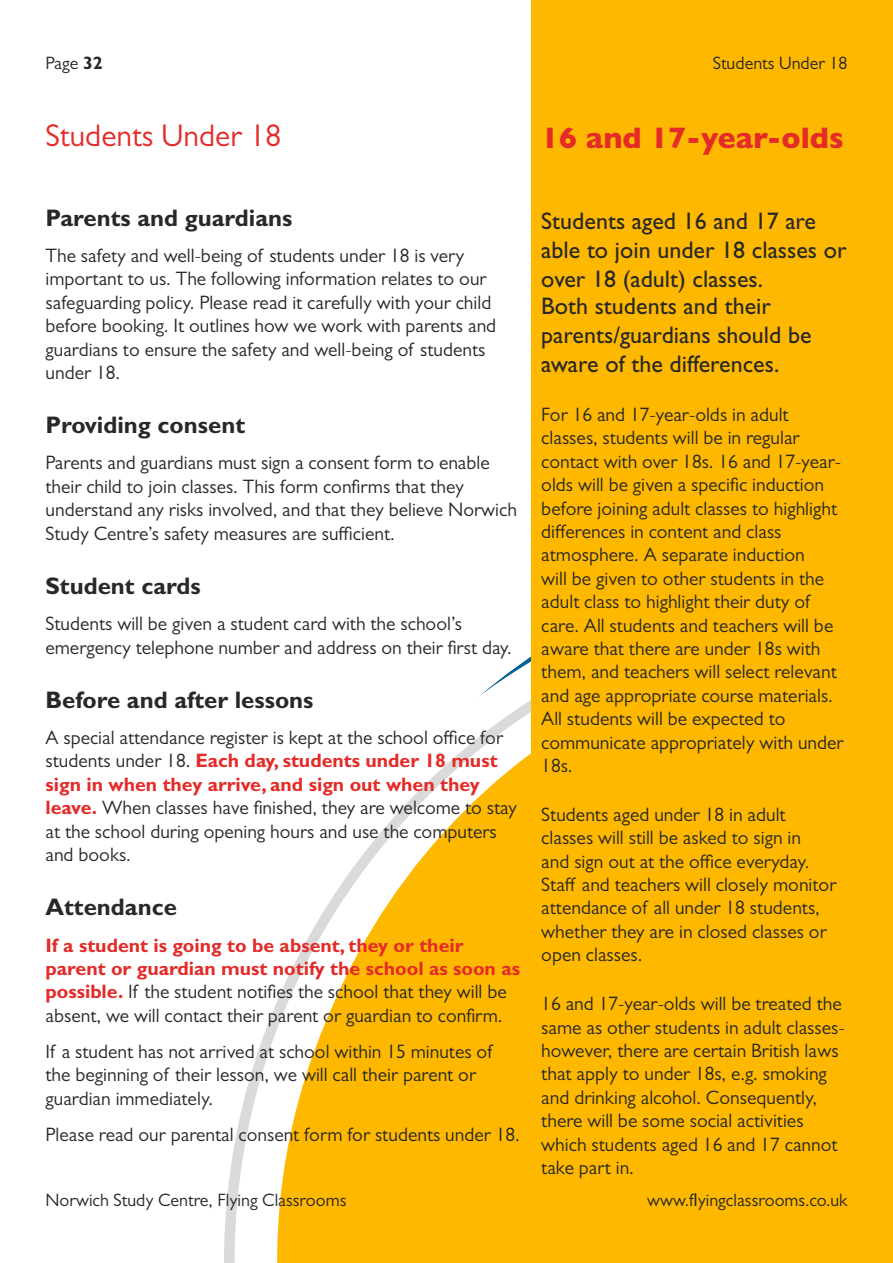
<style>
.page{position:relative;width:893px;height:1263px;background:#fff}
.page>*{position:absolute;margin:0;border:0;box-sizing:border-box;transform-origin:0 0}
.t1{font:31.5px "Gill Sans";color:#e42b28}
.t2{font:800 30px "Gill Sans";color:#e42b28}
.t3{font:24px/28.7px "Gill Sans Std";color:#282827}
.t4{font:700 24px "Gill Sans Std";color:#282827}
.t5{font:19.5px/23.4px "Gill Sans";color:#282827}
.t6{font:700 19.5px/23.4px "Gill Sans Std";color:#e42b28}
.t7{font:18px "Gill Sans";color:#282827}
.s1{font-family:"Gill Sans Std";font-weight:700}
.s2{font-family:"Gill Sans";font-weight:400;color:#282827}
.s3{font-family:"Gill Sans Std";font-weight:700;color:#e42b28}
</style>
<div class="page">
<svg style="left:235px;top:1002px;width:42px;height:231px"></svg>
<svg style="left:277px;top:656px;width:254px;height:607px;fill:#ffb800"></svg>
<div style="left:531px;top:0;width:362px;height:1263px;background:#ffb800"></div>
<p class="t7" style="left:46px;top:53px;width:59px">Page <span class="s1">32</span></p>
<p class="t7" style="left:713px;top:53px;width:136px">Students Under 18</p>
<h1 class="t1" style="left:45px;top:117px;width:237px">Students Under 18</h1>
<h2 class="t2" style="left:541px;top:120px;width:304px">16 and 17-year-olds</h2>
<p class="t4" style="left:45px;top:203px;width:248px">Parents and guardians</p>
<p class="t5" style="left:45px;top:244px;width:452px">The safety and well-being of students under 18 is very important to us. The following information relates to our safeguarding policy. Please read it carefully with your child before booking. It outlines how we work with parents and guardians to ensure the safety and well-being of students under 18.</p>
<p class="t4" style="left:45px;top:411px;width:201px">Providing consent</p>
<p class="t5" style="left:45px;top:451px;width:473px">Parents and guardians must sign a consent form to enable their child to join classes. This form confirms that they understand any risks involved, and that they believe Norwich Study Centre’s safety measures are sufficient.</p>
<p class="t4" style="left:45px;top:572px;width:157px">Student cards</p>
<p class="t5" style="left:45px;top:612px;width:468px">Students will be given a student card with the school’s emergency telephone number and address on their first day.</p>
<p class="t4" style="left:45px;top:685px;width:270px">Before and after lessons</p>
<p class="t5" style="left:45px;top:726px;width:459px">A special attendance register is kept at the school office for</p>
<p class="t6" style="left:45px;top:749px;width:454px"><span class="s2">students under 18.</span> Each day, students under 18 must sign in when they arrive, and sign out when they</p>
<p class="t5" style="left:45px;top:796px;width:473px"><span class="s3">leave.</span> When classes have finished, they are welcome to stay at the school during opening hours and use the computers and books.</p>
<p class="t4" style="left:45px;top:893px;width:133px">Attendance</p>
<p class="t6" style="left:45px;top:933px;width:476px">If a student is going to be absent, they or their parent or guardian must notify the school as soon as</p>
<p class="t5" style="left:45px;top:980px;width:463px"><span class="s3">possible.</span> If the student notifies the school that they will be absent, we will contact their parent or guardian to confirm.</p>
<p class="t5" style="left:45px;top:1039px;width:448px">If a student has not arrived at school within 15 minutes of the beginning of their lesson, we will call their parent or guardian immediately.</p>
<p class="t5" style="left:45px;top:1122px;width:476px">Please read our parental consent form for students under 18.</p>
<p class="t3" style="left:541px;top:207px;width:307px">Students aged 16 and 17 are able to join under 18 classes or over 18 (adult) classes.<br>Both students and their parents/guardians should be aware of the differences.</p>
<p class="t5" style="left:541px;top:402px;width:304px">For 16 and 17-year-olds in adult classes, students will be in regular contact with over 18s. 16 and 17-year&shy;olds will be given a specific induction before joining adult classes to highlight differences in content and class atmosphere. A separate induction<br>will be given to other students in the adult class to highlight their duty of care. All students and teachers will be aware that there are under 18s with them, and teachers will select relevant and age appropriate course materials.<br>All students will be expected to communicate appropriately with under 18s.</p>
<p class="t5" style="left:541px;top:802px;width:297px">Students aged under 18 in adult classes will still be asked to sign in<br>and sign out at the office everyday.<br>Staff and teachers will closely monitor attendance of all under 18 students, whether they are in closed classes or open classes.</p>
<p class="t5" style="left:541px;top:992px;width:305px">16 and 17-year-olds will be treated the same as other students in adult classes&shy;however, there are certain British laws that apply to under 18s, e.g. smoking and drinking alcohol. Consequently, there will be some social activities which students aged 16 and 17 cannot take part in.</p>
<p class="t7" style="left:46px;top:1189px;width:302px">Norwich Study Centre, Flying Classrooms</p>
<p class="t7" style="left:647px;top:1189px;width:202px">www.flyingclassrooms.co.uk</p>
</div>
